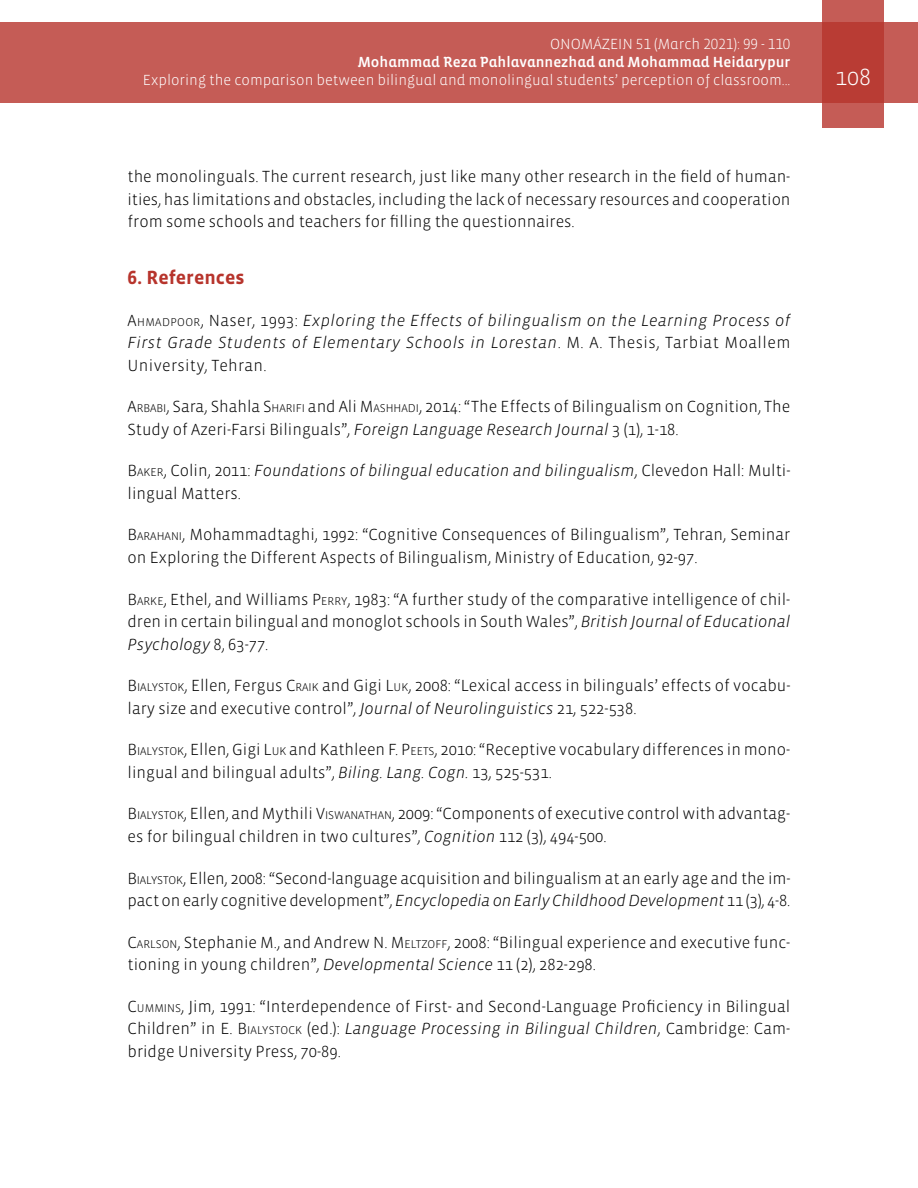
<style>
.page{position:relative;width:918px;height:1188px;background:#fff}
.page>*{position:absolute;margin:0;border:0;box-sizing:border-box;transform-origin:0 0}
.t1{font:300 24px "Vista Sans";color:#fff}
.t2{font:700 19.5px "Vista Sans";color:#b7342c}
.t3{font:300 16.5px/22.5px "Vista Sans";color:#000}
.t4{font:italic 300 16.5px/22.5px "Vista Sans";letter-spacing:.025em;color:#000;text-align:justify}
.t5{font:300 15px "Vista Sans Alt";color:#fff}
.t6{font:15px "Vista Sans Alt Med";color:#fff}
.s1{font-style:normal}
.s2{font-style:normal;font-size:11.55px}
.s3{font-style:inherit}
.s4{font-size:11.55px}
.s5{font-style:italic}
</style>
<div class="page">
<div style="left:0;top:23px;width:918px;height:80px;background:#c55c56"></div>
<svg style="left:822px;top:0;width:62px;height:128px;background:#bd4740"></svg>
<p class="t5" style="left:550px;top:37px;width:242px">ONOMÁZEIN 51 (March 2021): 99 - 110</p>
<p class="t6" style="left:358px;top:55px;width:434px">Mohammad Reza Pahlavannezhad and Mohammad Heidarypur</p>
<p class="t5" style="left:143px;top:73px;width:649px">Exploring the comparison between bilingual and monolingual students’ perception of classroom...</p>
<h1 class="t1" style="left:835px;top:65px;width:37px">108</h1>
<p class="t3" style="left:128px;top:166px;width:665px;text-align:justify">the monolinguals. The current research, just like many other research in the field of human&shy;ities, has limitations and obstacles, including the lack of necessary resources and cooperation from some schools and teachers for filling the questionnaires.</p>
<p class="t2" style="left:128px;top:267px;width:118px">6. References</p>
<p class="t4" style="left:128px;top:309px;width:665px"><span class="s1">A</span><span class="s2">HMADPOOR</span><span class="s1">, Naser, 1993:</span> Exploring the Effects of bilingualism on the Learning Process of First Grade Students of Elementary Schools in Lorestan<span class="s1">. M. A. Thesis, Tarbiat Moallem University, Tehran.</span></p>
<p class="t3" style="left:128px;top:396px;width:664px"><span class="s3">A</span><span class="s4">RBABI</span>, Sara, Shahla <span class="s3">S</span><span class="s4">HARIFI</span> and Ali <span class="s3">M</span><span class="s4">ASHHADI</span>, 2014: “The Effects of Bilingualism on Cognition, The<br>Study of Azeri-Farsi Bilinguals”, <span class="s5">Foreign Language Research Journal</span> 3 (1), 1-18.</p>
<p class="t3" style="left:128px;top:460px;width:664px"><span class="s3">B</span><span class="s4">AKER</span>, Colin, 2011: <span class="s5">Foundations of bilingual education and bilingualism</span>, Clevedon Hall: Multi&shy;lingual Matters.</p>
<p class="t3" style="left:128px;top:524px;width:664px"><span class="s3">B</span><span class="s4">ARAHANI</span>, Mohammadtaghi, 1992: “Cognitive Consequences of Bilingualism”, Tehran, Seminar on Exploring the Different Aspects of Bilingualism, Ministry of Education, 92-97.</p>
<p class="t3" style="left:128px;top:588px;width:664px;text-align:justify"><span class="s3">B</span><span class="s4">ARKE</span>, Ethel, and Williams <span class="s3">P</span> <span class="s4">ERRY</span>, 1983: “A further study of the comparative intelligence of chil&shy;dren in certain bilingual and monoglot schools in South Wales”, <span class="s5">British Journal of Educational Psychology</span> 8, 63-77.</p>
<p class="t3" style="left:128px;top:675px;width:664px"><span class="s3">B</span> <span class="s4">IALYSTOK</span>, Ellen, Fergus <span class="s3">C</span><span class="s4">RAIK</span> and Gigi <span class="s3">L</span><span class="s4">UK</span>, 2008: “Lexical access in bilinguals’ effects of vocabu&shy;lary size and executive control”, <span class="s5">Journal of Neurolinguistics</span> 21, 522-538.</p>
<p class="t3" style="left:128px;top:739px;width:664px"><span class="s3">B</span> <span class="s4">IALYSTOK</span>, Ellen, Gigi <span class="s3">L</span><span class="s4">UK</span> and Kathleen F. <span class="s3">P</span> <span class="s4">EETS</span>, 2010: “Receptive vocabulary differences in mono&shy;lingual and bilingual adults”, <span class="s5">Biling. Lang. Cogn.</span> 13, 525-531.</p>
<p class="t3" style="left:128px;top:803px;width:664px"><span class="s3">B</span> <span class="s4">IALYSTOK</span>, Ellen, and Mythili <span class="s3">V</span><span class="s4">ISWANATHAN</span>, 2009: “Components of executive control with advantag&shy;es for bilingual children in two cultures”, <span class="s5">Cognition</span> 112 (3), 494-500.</p>
<p class="t3" style="left:128px;top:867px;width:664px"><span class="s3">B</span> <span class="s4">IALYSTOK</span>, Ellen, 2008: “Second-language acquisition and bilingualism at an early age and the im&shy;pact on early cognitive development”, <span class="s5">Encyclopedia on Early Childhood Development</span> 11 (3), 4-8.</p>
<p class="t3" style="left:128px;top:931px;width:664px"><span class="s3">C</span><span class="s4">ARLSON</span>, Stephanie M., and Andrew N. <span class="s3">M</span> <span class="s4">ELTZOFF</span>, 2008: “Bilingual experience and executive func&shy;tioning in young children”, <span class="s5">Developmental Science</span> 11 (2), 282-298.</p>
<p class="t3" style="left:128px;top:995px;width:664px;text-align:justify"><span class="s3">C</span><span class="s4">UMMINS</span>, Jim, 1991: “Interdependence of First- and Second-Language Proficiency in Bilingual Children” in E. <span class="s3">B</span> <span class="s4">IALYSTOCK</span> (ed.): <span class="s5">Language Processing in Bilingual Children</span>, Cambridge: Cam&shy;bridge University Press, 70-89.</p>
</div>
